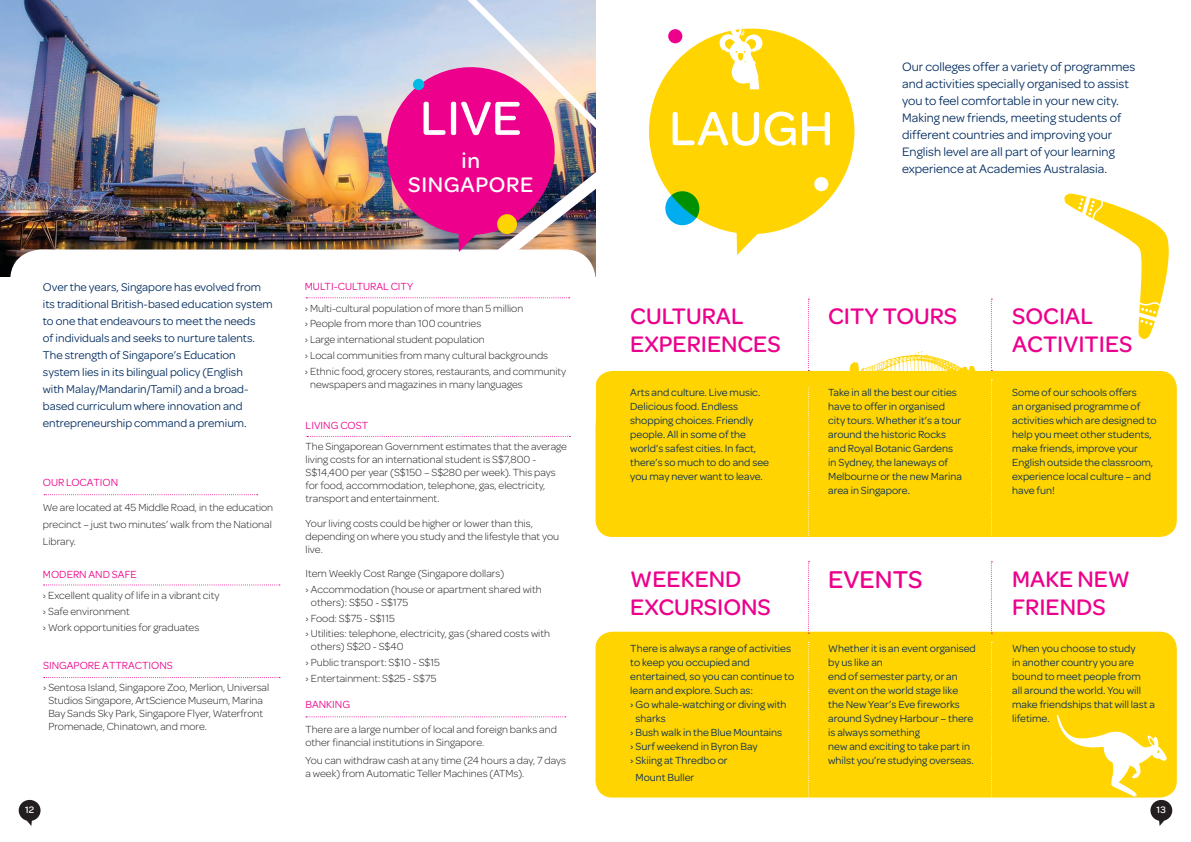
<style>
.page{position:relative;width:1191px;height:842px;background:#fff}
.page>*{position:absolute;margin:0;border:0;box-sizing:border-box;transform-origin:0 0}
.t1{font:500 51px "Omnes";color:#fff}
.t2{font:500 26px "Omnes";color:#ec008c}
.t3{font:500 24px/28px "Omnes";color:#ec008c}
.t4{font:500 22.5px "Omnes";letter-spacing:.03em;color:#fff}
.t5{font:13px/17px "Omnes";color:#002b5e}
.t6{font:12px/17px "Omnes";color:#002b5e}
.t7{font:300 11px/13px "Omnes";color:#231f20}
.t8{font:11px/14px "Omnes";color:#002b5e}
.t9{font:11px "Omnes";color:#ec008c}
.t10{font:500 10px "Omnes";color:#fff}
</style>
<div class="page">
<svg style="left:649px;top:28px;width:206px;height:207px;fill:#ffd400"></svg>
<svg style="left:736px;top:213px;width:21px;height:42px"></svg>
<div style="left:595px;top:632px;width:581px;height:165px;background:#ffd400;border-radius:17px"></div>
<div style="left:595px;top:371px;width:581px;height:166px;background:#ffd400;border-radius:17px"></div>
<svg style="left:18px;top:799px;width:23px;height:27px"></svg>
<svg style="left:808px;top:561px;width:1px;height:73px"></svg>
<svg style="left:990px;top:561px;width:2px;height:73px"></svg>
<svg style="left:808px;top:642px;width:1px;height:156px"></svg>
<svg style="left:990px;top:642px;width:2px;height:156px"></svg>
<div style="left:668px;top:29px;width:14px;height:14px;background:#ec008c;border-radius:50%"></div>
<svg style="left:665px;top:191px;width:34px;height:34px"></svg>
<div style="left:814px;top:177px;width:14px;height:14px;background:#fff;border-radius:50%"></div>
<svg style="left:1064px;top:193px;width:105px;height:146px"></svg>
<svg style="left:1056px;top:714px;width:117px;height:112px"></svg>
<svg style="left:719px;top:29px;width:43px;height:60px"></svg>
<svg style="left:801px;top:299px;width:191px;height:238px"></svg>
<img style="left:0;top:0;width:321px;height:277px">
<div style="left:10px;top:249px;width:586px;height:200px;background:#fff;border-radius:31px"></div>
<svg style="left:321px;top:0;width:275px;height:133px;background:#d1a4ce"></svg>
<img style="left:143px;top:133px;width:507px;height:404px">
<svg style="left:44px;top:584px;width:236px;height:1px"></svg>
<svg style="left:44px;top:494px;width:214px;height:1px"></svg>
<svg style="left:306px;top:297px;width:263px;height:1px"></svg>
<svg style="left:44px;top:677px;width:236px;height:1px"></svg>
<div style="left:497px;top:214px;width:20px;height:20px;background:#ffd400;border-radius:50%"></div>
<div style="left:413px;top:79px;width:11px;height:11px;background:#00bce4;border-radius:50%"></div>
<svg style="left:307px;top:436px;width:263px;height:1px"></svg>
<svg style="left:306px;top:716px;width:260px;height:1px"></svg>
<p class="t1" style="left:420px;top:83px;width:103px">LIVE</p>
<p class="t4" style="left:461px;top:145px;width:20px">in</p>
<p class="t4" style="left:408px;top:169px;width:127px">SINGAPORE</p>
<p class="t6" style="left:43px;top:278px;width:231px">Over the years, Singapore has evolved from its traditional British-based education system to one that endeavours to meet the needs<br>of individuals and seeks to nurture talents.<br>The strength of Singapore’s Education system lies in its bilingual policy (English<br>with Malay/Mandarin/Tamil) and a broad&shy;based curriculum where innovation and entrepreneurship command a premium.</p>
<p class="t9" style="left:43px;top:475px;width:77px">OUR LOCATION</p>
<p class="t7" style="left:43px;top:499px;width:232px;line-height:17px">We are located at 45 Middle Road, in the education precinct – just two minutes’ walk from the National<br>Library.</p>
<p class="t9" style="left:43px;top:566px;width:95px">MODERN AND SAFE</p>
<p class="t7" style="left:43px;top:589px;width:178px">› Excellent quality of life in a vibrant city</p>
<p class="t7" style="left:43px;top:604px;width:88px">› Safe environment</p>
<p class="t7" style="left:43px;top:620px;width:158px">› Work opportunities for graduates</p>
<p class="t9" style="left:43px;top:658px;width:131px">SINGAPORE ATTRACTIONS</p>
<p class="t7" style="left:48px;top:680px;width:222px;text-indent:-5px">› Sentosa Island, Singapore Zoo, Merlion, Universal Studios Singapore, ArtScience Museum, Marina Bay Sands Sky Park, Singapore Flyer, Waterfront Promenade, Chinatown, and more.</p>
<p class="t9" style="left:305px;top:279px;width:110px">MULTI-CULTURAL CITY</p>
<p class="t7" style="left:305px;top:301px;width:220px">› Multi-cultural population of more than 5 million</p>
<p class="t7" style="left:305px;top:317px;width:178px">› People from more than 100 countries</p>
<p class="t7" style="left:305px;top:333px;width:181px">› Large international student population</p>
<p class="t7" style="left:305px;top:349px;width:245px">› Local communities from many cultural backgrounds</p>
<p class="t7" style="left:310px;top:364px;width:258px;text-indent:-5px">› Ethnic food, grocery stores, restaurants, and community newspapers and magazines in many languages</p>
<p class="t9" style="left:306px;top:418px;width:64px">LIVING COST</p>
<p class="t7" style="left:306px;top:440px;width:263px">The Singaporean Government estimates that the average living costs for an international student is S$7,800 - S$14,400 per year (S$150 – S$280 per week). This pays for food, accommodation, telephone, gas, electricity, transport and entertainment.</p>
<p class="t7" style="left:306px;top:516px;width:255px">Your living costs could be higher or lower than this, depending on where you study and the lifestyle that you live.</p>
<p class="t7" style="left:306px;top:566px;width:200px">Item Weekly Cost Range (Singapore dollars)</p>
<p class="t7" style="left:311px;top:582px;width:232px;text-indent:-5px">› Accommodation (house or apartment shared with others): S$50 - S$175</p>
<p class="t7" style="left:306px;top:611px;width:91px">› Food: S$75 - S$115</p>
<p class="t7" style="left:311px;top:627px;width:241px;text-indent:-5px">› Utilities: telephone, electricity, gas (shared costs with others) S$20 - S$40</p>
<p class="t7" style="left:306px;top:656px;width:136px">› Public transport: S$10 - S$15</p>
<p class="t7" style="left:306px;top:672px;width:132px">› Entertainment: S$25 - S$75</p>
<p class="t9" style="left:305px;top:697px;width:46px">BANKING</p>
<p class="t7" style="left:305px;top:722px;width:253px">There are a large number of local and foreign banks and other financial institutions in Singapore.</p>
<p class="t7" style="left:305px;top:754px;width:262px">You can withdraw cash at any time (24 hours a day, 7 days a week) from Automatic Teller Machines (ATMs).</p>
<p class="t1" style="left:669px;top:93px;width:166px">LAUGH</p>
<p class="t5" style="left:902px;top:57px;width:235px">Our colleges offer a variety of programmes and activities specially organised to assist you to feel comfortable in your new city.</p>
<p class="t5" style="left:902px;top:108px;width:221px">Making new friends, meeting students of different countries and improving your English level are all part of your learning experience at Academies Australasia.</p>
<p class="t3" style="left:630px;top:301px;width:115px">CULTURAL</p>
<p class="t3" style="left:630px;top:329px;width:152px">EXPERIENCES</p>
<p class="t3" style="left:828px;top:301px;width:130px">CITY TOURS</p>
<p class="t3" style="left:1012px;top:301px;width:122px">SOCIAL<br>ACTIVITIES</p>
<p class="t8" style="left:630px;top:385px;width:140px">Arts and culture. Live music.<br>Delicious food. Endless shopping choices. Friendly people. All in some of the world’s safest cities. In fact, there’s so much to do and see you may never want to leave.</p>
<p class="t8" style="left:828px;top:385px;width:135px">Take in all the best our cities have to offer in organised city tours. Whether it’s a tour around the historic Rocks and Royal Botanic Gardens in Sydney, the laneways of<br>Melbourne or the new Marina area in Singapore.</p>
<p class="t8" style="left:1012px;top:385px;width:146px">Some of our schools offers<br>an organised programme of activities which are designed to help you meet other students, make friends, improve your<br>English outside the classroom, experience local culture – and have fun!</p>
<p class="t3" style="left:630px;top:563px;width:113px">WEEKEND</p>
<p class="t3" style="left:630px;top:591px;width:142px">EXCURSIONS</p>
<p class="t8" style="left:630px;top:641px;width:165px">There is always a range of activities to keep you occupied and entertained, so you can continue to learn and explore. Such as:</p>
<p class="t8" style="left:635px;top:697px;width:152px;text-indent:-5px">› Go whale-watching or diving with sharks</p>
<p class="t8" style="left:630px;top:725px;width:153px">› Bush walk in the Blue Mountains</p>
<p class="t8" style="left:630px;top:739px;width:129px">› Surf weekend in Byron Bay</p>
<p class="t8" style="left:635px;top:751px;width:93px;line-height:17px;text-indent:-5px">› Skiing at Thredbo or<br>Mount Buller</p>
<p class="t2" style="left:828px;top:561px;width:96px">EVENTS</p>
<p class="t3" style="left:1012px;top:563px;width:119px">MAKE NEW</p>
<p class="t3" style="left:1012px;top:591px;width:95px">FRIENDS</p>
<p class="t8" style="left:828px;top:641px;width:149px">Whether it is an event organised by us like an<br>end of semester party, or an event on the world stage like the New Year’s Eve fireworks around Sydney Harbour – there is always something<br>new and exciting to take part in whilst you’re studying overseas.</p>
<p class="t8" style="left:1012px;top:641px;width:144px">When you choose to study<br>in another country you are bound to meet people from<br>all around the world. You will make friendships that will last a lifetime.</p>
<p class="t10" style="left:25px;top:802px;width:11px">12</p>
<p class="t10" style="left:1156px;top:802px;width:11px">13</p>
</div>
